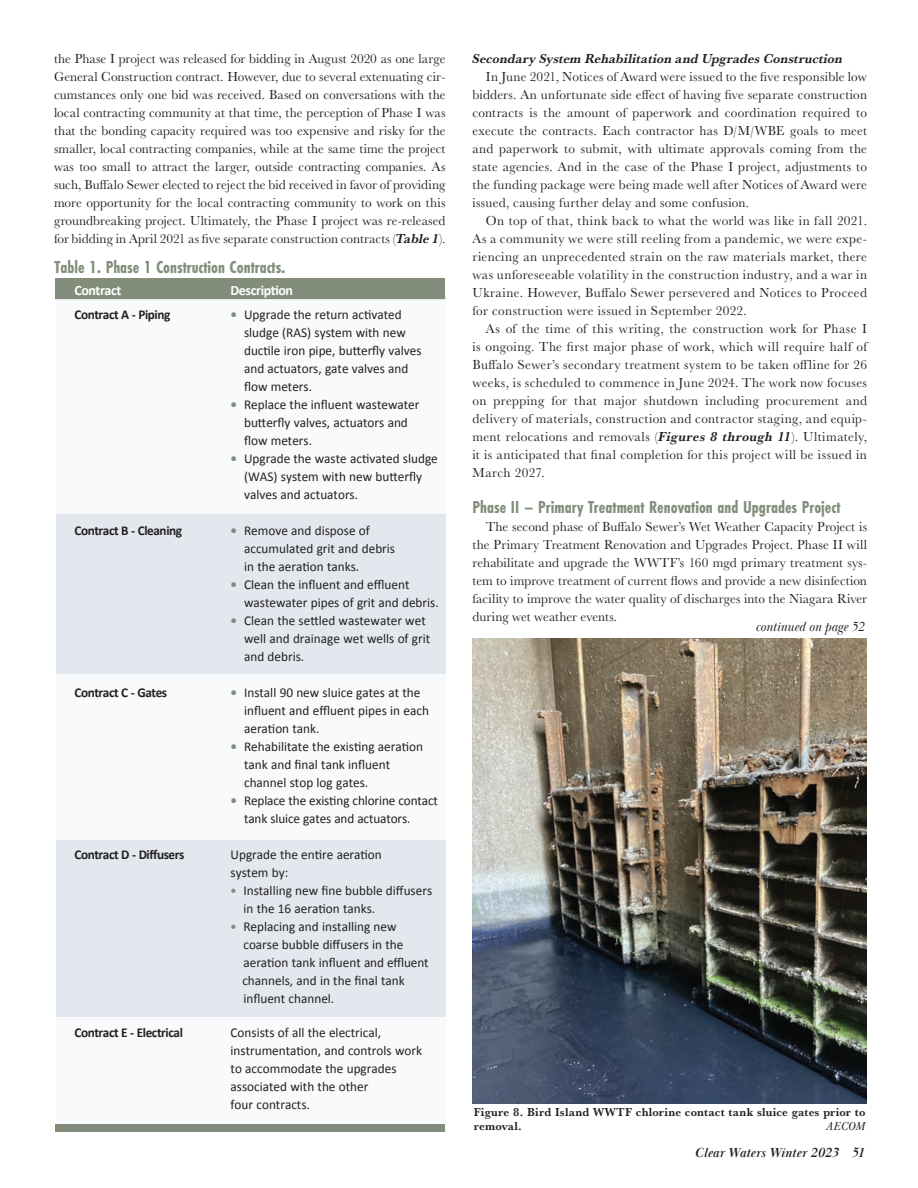
<style>
.page{position:relative;width:918px;height:1188px;background:#fff}
.page>*{position:absolute;margin:0;border:0;box-sizing:border-box;transform-origin:0 0}
._2-Subhead_Text{font:700 18px "Futura PT Cond";color:#828e7b}
._2-Subhead_Text-2{font:700 14.25px "Calibri";letter-spacing:-.03em;color:#fff}
._1-BodyText{font:13.5px/18px "Baskerville URW";letter-spacing:.02em;color:#231f20;text-align:justify}
._2-Subhead_Text-3{font:13.5px/18px "Calibri";color:#231f20}
._2-Subhead_Text-4{font:700 13.5px "Calibri";letter-spacing:-.03em;color:#231f20}
._1-BodyText-2{font:italic 700 13.5px "Baskerville URW";letter-spacing:.005em;color:#231f20}
.t1{font:italic 700 13.5px "Baskerville Display PT";letter-spacing:.005em;color:#231f20}
._1-BodyText-3{font:italic 13.5px "Baskerville Display PT";color:#231f20}
._4-Captions_Text{font:700 12px/13.5px "Baskerville URW";letter-spacing:.015em;color:#231f20}
._4-Captions_Text-2{font:italic 12px "Baskerville URW";letter-spacing:.015em;color:#231f20}
.s1{font-weight:700;font-style:italic}
.s2{font-weight:700;color:#828e7b}
.s3{color:#828e7b}
</style>
<div class="page">
<div style="left:56px;top:295px;width:389px;height:835px;background:#e3e8ee"></div>
<div style="left:55px;top:278px;width:389px;height:22px;background:#828e7b"></div>
<div style="left:50px;top:300px;width:396px;height:214px;background:#fff"></div>
<div style="left:55px;top:674px;width:391px;height:165px;background:#fff"></div>
<div style="left:56px;top:1017px;width:396px;height:113px;background:#fff"></div>
<div style="left:56px;top:1125px;width:389px;height:7px;background:#828e7b"></div>
<img style="left:472px;top:639px;width:395px;height:465px">
<p class="_1-BodyText" style="left:54px;top:49px;width:393px">the Phase I project was released for bidding in August 2020 as one large General Construction contract. However, due to several extenuating cir&shy;cumstances only one bid was received. Based on conversations with the local contracting community at that time, the perception of Phase I was that the bonding capacity required was too expensive and risky for the smaller, local contracting companies, while at the same time the project was too small to attract the larger, outside contracting companies. As such, Buffalo Sewer elected to reject the bid received in favor of providing more opportunity for the local contracting community to work on this groundbreaking project. Ultimately, the Phase I project was re-released for bidding in April 2021 as five separate construction contracts (<span class="s1">Table 1</span>).</p>
<p class="_2-Subhead_Text" style="left:54px;top:256px;width:233px">Table 1. Phase 1 Construction Contracts.</p>
<p class="_2-Subhead_Text-2" style="left:231px;top:280px;width:64px">Description</p>
<p class="_2-Subhead_Text-3" style="left:244px;top:305px;width:179px;text-indent:-14px"><span class="s2">•</span> Upgrade the return activated sludge (RAS) system with new ductile iron pipe, butterfly valves and actuators, gate valves and flow meters.</p>
<p class="_2-Subhead_Text-3" style="left:244px;top:395px;width:177px;text-indent:-14px"><span class="s2">•</span> Replace the influent wastewater butterfly valves, actuators and flow meters.</p>
<p class="_2-Subhead_Text-3" style="left:244px;top:449px;width:195px;text-indent:-14px"><span class="s2">•</span> Upgrade the waste activated sludge (WAS) system with new butterfly valves and actuators.</p>
<p class="_2-Subhead_Text-3" style="left:244px;top:521px;width:153px;text-indent:-14px"><span class="s2">•</span> Remove and dispose of accumulated grit and debris in the aeration tanks.</p>
<p class="_2-Subhead_Text-3" style="left:244px;top:575px;width:196px;text-indent:-14px"><span class="s2">•</span> Clean the influent and effluent wastewater pipes of grit and debris.</p>
<p class="_2-Subhead_Text-3" style="left:244px;top:611px;width:188px;text-indent:-14px"><span class="s2">•</span> Clean the settled wastewater wet well and drainage wet wells of grit and debris.</p>
<p class="_2-Subhead_Text-3" style="left:244px;top:683px;width:186px;text-indent:-14px"><span class="s2">•</span> Install 90 new sluice gates at the influent and effluent pipes in each aeration tank.</p>
<p class="_2-Subhead_Text-3" style="left:244px;top:737px;width:180px;text-indent:-14px"><span class="s2">•</span> Rehabilitate the existing aeration tank and final tank influent channel stop log gates.</p>
<p class="_2-Subhead_Text-3" style="left:244px;top:791px;width:195px;text-indent:-14px"><span class="s2">•</span> Replace the existing chlorine contact tank sluice gates and actuators.</p>
<p class="_2-Subhead_Text-3" style="left:231px;top:845px;width:153px">Upgrade the entire aeration</p>
<p class="_2-Subhead_Text-3" style="left:231px;top:863px;width:59px">system by:</p>
<p class="_2-Subhead_Text-3" style="left:243px;top:881px;width:190px;text-indent:-13px"><span class="s3">•</span> Installing new fine bubble diffusers in the 16 aeration tanks.</p>
<p class="_2-Subhead_Text-3" style="left:242px;top:917px;width:188px;text-indent:-12px"><span class="s3">•</span> Replacing and installing new coarse bubble diffusers in the aeration tank influent and effluent channels, and in the final tank</p>
<p class="_2-Subhead_Text-3" style="left:243px;top:989px;width:92px">influent channel.</p>
<p class="_2-Subhead_Text-3" style="left:231px;top:1023px;width:152px">Consists of all the electrical,</p>
<p class="_2-Subhead_Text-3" style="left:231px;top:1041px;width:193px">instrumentation, and controls work</p>
<p class="_2-Subhead_Text-3" style="left:231px;top:1059px;width:167px">to accommodate the upgrades</p>
<p class="_2-Subhead_Text-3" style="left:231px;top:1077px;width:139px">associated with the other</p>
<p class="_2-Subhead_Text-3" style="left:231px;top:1095px;width:81px">four contracts.</p>
<p class="_2-Subhead_Text-2" style="left:74px;top:280px;width:48px">Contract</p>
<p class="_2-Subhead_Text-4" style="left:74px;top:304px;width:97px">Contract A - Piping</p>
<p class="_2-Subhead_Text-4" style="left:74px;top:520px;width:109px">Contract B - Cleaning</p>
<p class="_2-Subhead_Text-4" style="left:74px;top:682px;width:94px">Contract C - Gates</p>
<p class="_2-Subhead_Text-4" style="left:74px;top:844px;width:112px">Contract D - Diffusers</p>
<p class="_2-Subhead_Text-4" style="left:74px;top:1023px;width:110px">Contract E - Electrical</p>
<p class="_1-BodyText-2" style="left:472px;top:49px;width:372px">Secondary System Rehabilitation and Upgrades Construction</p>
<p class="_1-BodyText" style="left:472px;top:67px;width:396px;text-indent:13px">In June 2021, Notices of Award were issued to the five responsible low bidders. An unfortunate side effect of having five separate construction contracts is the amount of paperwork and coordination required to execute the contracts. Each contractor has D/M/WBE goals to meet and paperwork to submit, with ultimate approvals coming from the state agencies. And in the case of the Phase I project, adjustments to the funding package were being made well after Notices of Award were issued, causing further delay and some confusion.</p>
<p class="_1-BodyText" style="left:472px;top:211px;width:396px;text-indent:13px">On top of that, think back to what the world was like in fall 2021.<br>As a community we were still reeling from a pandemic, we were expe&shy;riencing an unprecedented strain on the raw materials market, there was unforeseeable volatility in the construction industry, and a war in Ukraine. However, Buffalo Sewer persevered and Notices to Proceed for construction were issued in September 2022.</p>
<p class="_1-BodyText" style="left:472px;top:319px;width:396px;text-indent:13px">As of the time of this writing, the construction work for Phase I is ongoing. The first major phase of work, which will require half of Buffalo Sewer’s secondary treatment system to be taken offline for 26 weeks, is scheduled to commence in June 2024. The work now focuses on prepping for that major shutdown including procurement and delivery of materials, construction and contractor staging, and equip&shy;ment relocations and removals (<span class="s1">Figures 8 through 11</span>). Ultimately, it is anticipated that final completion for this project will be issued in March 2027.</p>
<p class="_2-Subhead_Text" style="left:472px;top:497px;width:370px">Phase II – Primary Treatment Renovation and Upgrades Project</p>
<p class="_1-BodyText" style="left:473px;top:517px;width:396px;text-indent:13px">The second phase of Buffalo Sewer’s Wet Weather Capacity Project is the Primary Treatment Renovation and Upgrades Project. Phase II will rehabilitate and upgrade the WWTF’s 160 mgd primary treatment sys&shy;tem to improve treatment of current flows and provide a new disinfection facility to improve the water quality of discharges into the Niagara River during wet weather events.</p>
<p class="_1-BodyText-3" style="left:756px;top:619px;width:110px">continued on page 52</p>
<p class="_4-Captions_Text" style="left:474px;top:1105px;width:393px">Figure 8. Bird Island WWTF chlorine contact tank sluice gates prior to removal.</p>
<p class="_4-Captions_Text-2" style="left:826px;top:1119px;width:41px">AECOM</p>
<p class="t1" style="left:695px;top:1145px;width:171px">Clear Waters Winter 2023 51</p>
</div>
